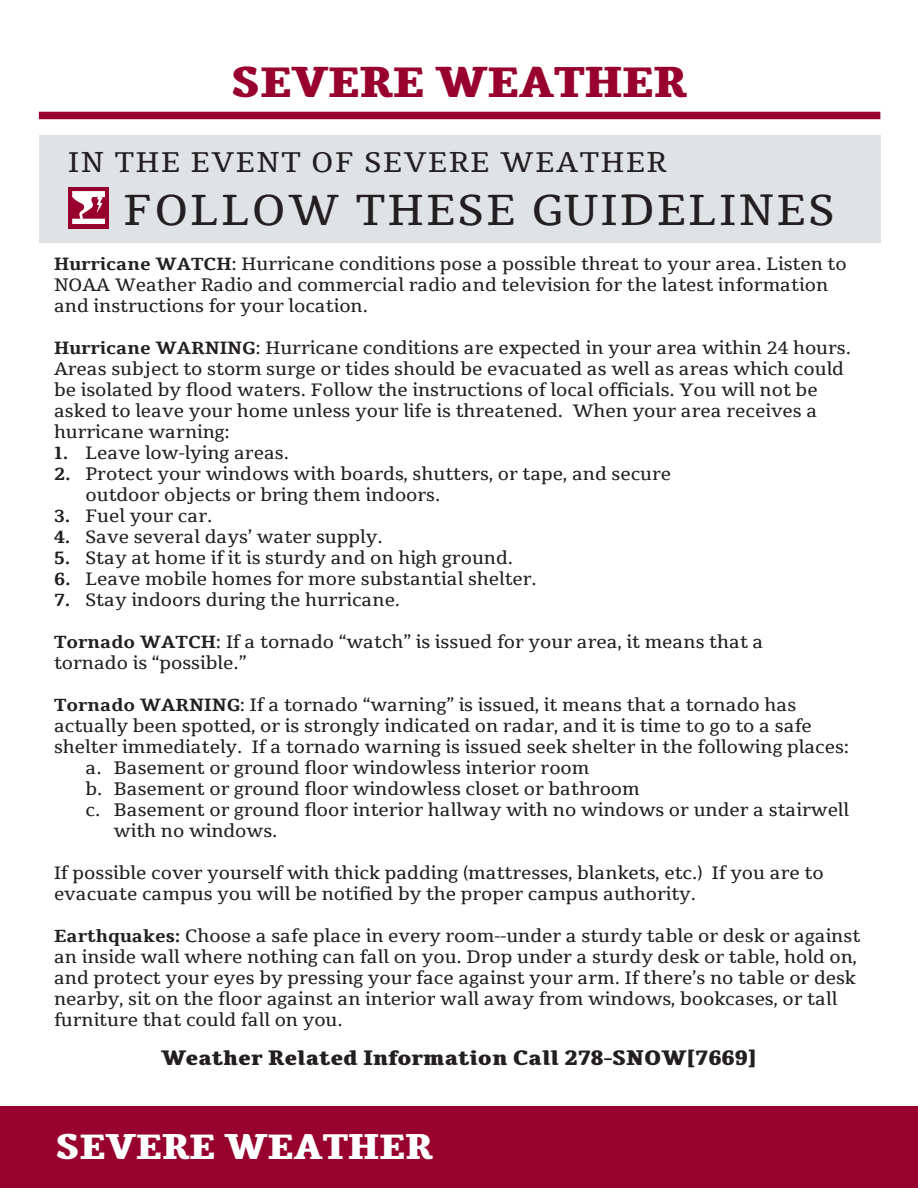
<style>
.page{position:relative;width:918px;height:1188px;background:#fff}
.page>*{position:absolute;margin:0;border:0;box-sizing:border-box;transform-origin:0 0}
.t1{font:43.5px "Tienne";letter-spacing:.06em;color:#231f20}
.t2{font:800 43.5px "Tienne";color:#98012d}
.t3{font:800 36px "Tienne";color:#fff}
.t4{font:28.5px "Tienne";letter-spacing:.06em;color:#231f20}
.t5{font:800 21px "Tienne";color:#231f20}
.t6{font:18px/21px "Tienne";color:#231f20}
.s1{font-weight:700}
</style>
<div class="page">
<div style="left:39px;top:112px;width:841px;height:7px;background:#98012d"></div>
<div style="left:39px;top:135px;width:841px;height:107px;background:#e0e3e6"></div>
<div style="left:68px;top:187px;width:41px;height:41px;background:#98012d"></div>
<svg style="left:72px;top:191px;width:33px;height:33px"></svg>
<div style="left:0;top:1106px;width:918px;height:82px;background:#98012d"></div>
<p class="t2" style="left:232px;top:57px;width:457px">SEVERE WEATHER</p>
<p class="t4" style="left:68px;top:144px;width:600px">IN THE EVENT OF SEVERE WEATHER</p>
<p class="t1" style="left:124px;top:182px;width:712px">FOLLOW THESE GUIDELINES</p>
<p class="t6" style="left:54px;top:254px;width:794px"><span class="s1">Hurricane WATCH</span>: Hurricane conditions pose a possible threat to your area. Listen to<br>NOAA Weather Radio and commercial radio and television for the latest information and instructions for your location.</p>
<p class="t6" style="left:54px;top:338px;width:799px"><span class="s1">Hurricane WARNING</span>: Hurricane conditions are expected in your area within 24 hours.<br>Areas subject to storm surge or tides should be evacuated as well as areas which could be isolated by flood waters. Follow the instructions of local officials. You will not be asked to leave your home unless your life is threatened. When your area receives a</p>
<p class="t6" style="left:54px;top:422px;width:177px">hurricane warning:</p>
<p class="t6" style="left:54px;top:443px;width:237px"><span class="s1">1.</span> Leave low-lying areas.</p>
<p class="t6" style="left:54px;top:464px;width:619px"><span class="s1">2.</span> Protect your windows with boards, shutters, or tape, and secure</p>
<p class="t6" style="left:86px;top:485px;width:356px">outdoor objects or bring them indoors.</p>
<p class="t6" style="left:54px;top:506px;width:160px"><span class="s1">3.</span> Fuel your car.</p>
<p class="t6" style="left:54px;top:527px;width:330px"><span class="s1">4.</span> Save several days’ water supply.</p>
<p class="t6" style="left:54px;top:548px;width:461px"><span class="s1">5.</span> Stay at home if it is sturdy and on high ground.</p>
<p class="t6" style="left:54px;top:569px;width:484px"><span class="s1">6.</span> Leave mobile homes for more substantial shelter.</p>
<p class="t6" style="left:54px;top:590px;width:348px"><span class="s1">7.</span> Stay indoors during the hurricane.</p>
<p class="t6" style="left:54px;top:632px;width:711px"><span class="s1">Tornado WATCH</span>: If a tornado “watch” is issued for your area, it means that a</p>
<p class="t6" style="left:54px;top:653px;width:194px">tornado is “possible.”</p>
<p class="t6" style="left:54px;top:695px;width:744px"><span class="s1">Tornado WARNING</span>: If a tornado “warning” is issued, it means that a tornado has</p>
<p class="t6" style="left:54px;top:716px;width:759px">actually been spotted, or is strongly indicated on radar, and it is time to go to a safe</p>
<p class="t6" style="left:54px;top:737px;width:797px">shelter immediately. If a tornado warning is issued seek shelter in the following places:</p>
<p class="t6" style="left:86px;top:758px;width:506px">a. Basement or ground floor windowless interior room</p>
<p class="t6" style="left:86px;top:779px;width:556px">b. Basement or ground floor windowless closet or bathroom</p>
<p class="t6" style="left:86px;top:800px;width:765px">c. Basement or ground floor interior hallway with no windows or under a stairwell</p>
<p class="t6" style="left:114px;top:821px;width:165px">with no windows.</p>
<p class="t6" style="left:54px;top:863px;width:771px">If possible cover yourself with thick padding (mattresses, blankets, etc.) If you are to evacuate campus you will be notified by the proper campus authority.</p>
<p class="t6" style="left:54px;top:926px;width:808px"><span class="s1">Earthquakes:</span> Choose a safe place in every room--under a sturdy table or desk or against an inside wall where nothing can fall on you. Drop under a sturdy desk or table, hold on, and protect your eyes by pressing your face against your arm. If there’s no table or desk nearby, sit on the floor against an interior wall away from windows, bookcases, or tall furniture that could fall on you.</p>
<p class="t5" style="left:161px;top:1045px;width:597px">Weather Related Information Call 278-SNOW[7669]</p>
<p class="t3" style="left:56px;top:1126px;width:378px">SEVERE WEATHER</p>
</div>
